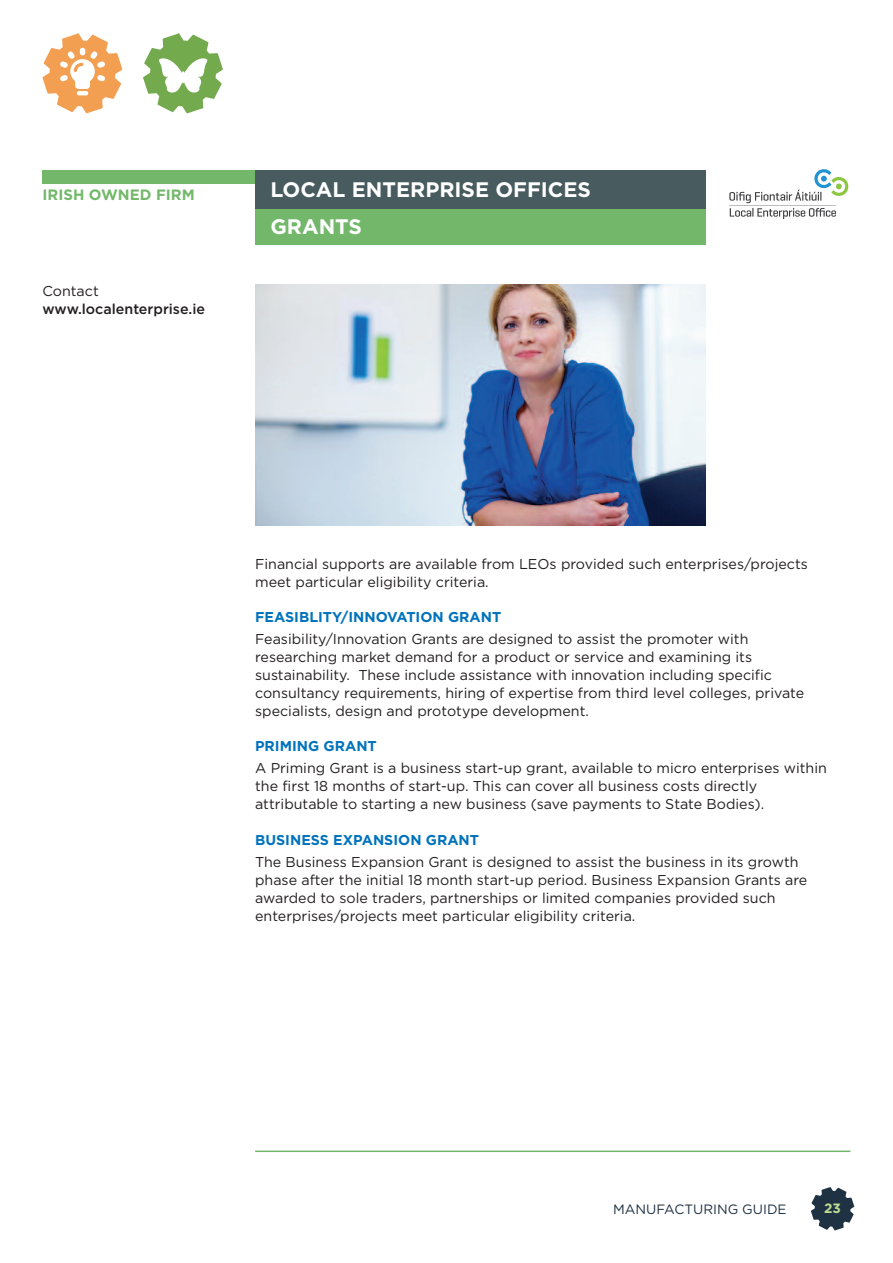
<style>
.page{position:relative;width:893px;height:1263px;background:#fff}
.page>*{position:absolute;margin:0;border:0;box-sizing:border-box;transform-origin:0 0}
.t1{font:700 21px/37.2px "Gotham";color:#fff}
.t2{font:700 15px "Gotham";color:#73b86a}
.t3{font:14.25px/18px "Gotham";color:#231f20}
.t4{font:700 14.25px "Gotham";color:#0073bc}
.t5{font:500 14.25px "Gotham";color:#231f20}
.t6{font:13.5px "Gotham";color:#1f3243}
.t7{font:700 13.5px "Gotham";color:#bfdc92}
</style>
<div class="page">
<svg style="left:811px;top:1187px;width:43px;height:43px"></svg>
<div style="left:255px;top:170px;width:451px;height:74px;background:#73b86a"></div>
<svg style="left:729px;top:169px;width:119px;height:50px"></svg>
<div style="left:43px;top:170px;width:595px;height:13px;background:#73b86a"></div>
<div style="left:255px;top:170px;width:451px;height:39px;background:#485b5f"></div>
<img style="left:255px;top:285px;width:451px;height:240px">
<hr style="left:255px;top:1150px;width:595px;height:2px;background:#73b86a">
<svg style="left:43px;top:34px;width:79px;height:79px"></svg>
<svg style="left:143px;top:34px;width:80px;height:79px"></svg>
<p class="t2" style="left:43px;top:190px;width:154px">IRISH OWNED FIRM</p>
<h1 class="t1" style="left:270px;top:172px;width:322px">LOCAL ENTERPRISE OFFICES<br>GRANTS</h1>
<p class="t3" style="left:43px;top:283px;width:58px">Contact</p>
<p class="t5" style="left:43px;top:304px;width:164px">www.localenterprise.ie</p>
<p class="t3" style="left:255px;top:556px;width:554px">Financial supports are available from LEOs provided such enterprises/projects meet particular eligibility criteria.</p>
<p class="t4" style="left:255px;top:612px;width:248px">FEASIBLITY/INNOVATION GRANT</p>
<p class="t3" style="left:255px;top:631px;width:551px">Feasibility/Innovation Grants are designed to assist the promoter with researching market demand for a product or service and examining its sustainability. These include assistance with innovation including specific consultancy requirements, hiring of expertise from third level colleges, private specialists, design and prototype development.</p>
<p class="t4" style="left:255px;top:741px;width:123px">PRIMING GRANT</p>
<p class="t3" style="left:255px;top:761px;width:573px">A Priming Grant is a business start-up grant, available to micro enterprises within the first 18 months of start-up. This can cover all business costs directly attributable to starting a new business (save payments to State Bodies).</p>
<p class="t4" style="left:255px;top:835px;width:225px">BUSINESS EXPANSION GRANT</p>
<p class="t3" style="left:255px;top:854px;width:554px">The Business Expansion Grant is designed to assist the business in its growth phase after the initial 18 month start-up period. Business Expansion Grants are awarded to sole traders, partnerships or limited companies provided such enterprises/projects meet particular eligibility criteria.</p>
<p class="t6" style="left:613px;top:1205px;width:175px">MANUFACTURING GUIDE</p>
<p class="t7" style="left:824px;top:1204px;width:18px">23</p>
</div>
